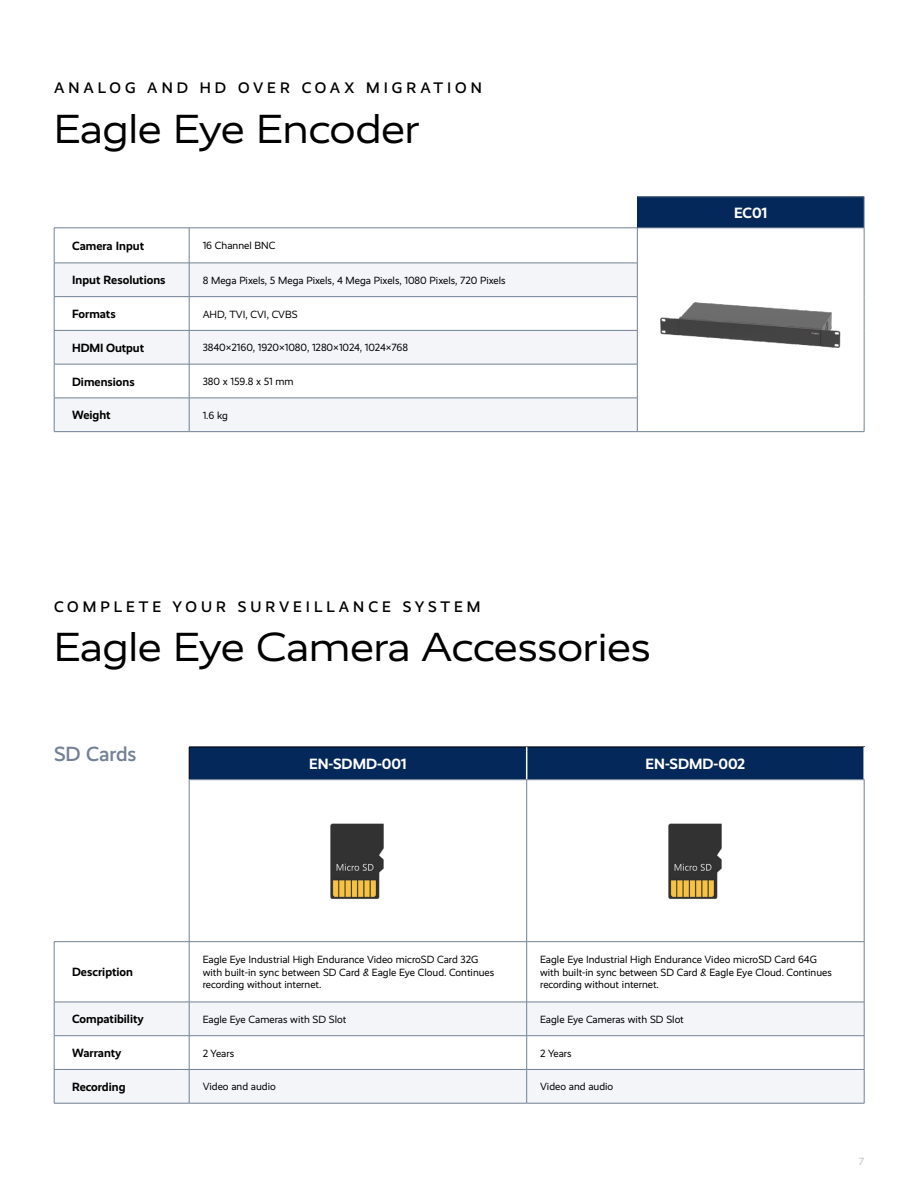
<style>
.page{position:relative;width:918px;height:1188px;background:#fff}
.page>*{position:absolute;margin:0;border:0;box-sizing:border-box;transform-origin:0 0}
.t1{font:40.8px "Realist Wide";color:#000}
.t2{font:500 20.7px "Realist";color:#728193}
.t3{font:500 15.3px "Realist";letter-spacing:.26em;color:#000}
.t4{font:700 15px "Realist";color:#fff}
.t5{font:700 12px "Realist";color:#000}
.t6{font:10.5px/12.6px "Realist";color:#000}
.t7{font:10.5px "Realist";color:#bdc3cb}
</style>
<div class="page">
<div style="left:190px;top:748px;width:673px;height:31px;background:#04285a"></div>
<svg style="left:190px;top:780px;width:674px;height:161px"></svg>
<svg style="left:55px;top:1003px;width:809px;height:100px;fill:#f3f5f8"></svg>
<hr style="left:189px;top:747px;width:338px;height:1px;background:#000">
<hr style="left:527px;top:747px;width:338px;height:1px;background:#000">
<hr style="left:189px;top:747px;width:1px;height:32px;background:#000">
<hr style="left:526px;top:747px;width:1px;height:32px;background:#fff">
<hr style="left:863px;top:747px;width:2px;height:32px;background:#fff">
<hr style="left:189px;top:780px;width:1px;height:161px;background:#728193">
<hr style="left:189px;top:779px;width:338px;height:1px;background:#728193">
<hr style="left:527px;top:779px;width:337px;height:1px;background:#728193">
<hr style="left:526px;top:780px;width:1px;height:161px;background:#728193">
<hr style="left:864px;top:780px;width:1px;height:161px;background:#728193">
<hr style="left:54px;top:942px;width:1px;height:60px;background:#728193">
<hr style="left:54px;top:941px;width:135px;height:1px;background:#728193">
<hr style="left:189px;top:942px;width:1px;height:60px;background:#728193">
<hr style="left:189px;top:941px;width:338px;height:1px;background:#728193">
<hr style="left:526px;top:942px;width:1px;height:60px;background:#728193">
<hr style="left:527px;top:941px;width:337px;height:1px;background:#728193">
<hr style="left:864px;top:942px;width:1px;height:60px;background:#728193">
<hr style="left:54px;top:1002px;width:1px;height:34px;background:#728193">
<hr style="left:54px;top:1002px;width:135px;height:1px;background:#728193">
<hr style="left:189px;top:1002px;width:1px;height:34px;background:#728193">
<hr style="left:189px;top:1002px;width:338px;height:1px;background:#728193">
<hr style="left:526px;top:1002px;width:1px;height:34px;background:#728193">
<hr style="left:527px;top:1002px;width:337px;height:1px;background:#728193">
<hr style="left:864px;top:1002px;width:1px;height:34px;background:#728193">
<hr style="left:54px;top:1036px;width:1px;height:33px;background:#728193">
<hr style="left:54px;top:1035px;width:135px;height:1px;background:#728193">
<hr style="left:189px;top:1036px;width:1px;height:33px;background:#728193">
<hr style="left:189px;top:1035px;width:338px;height:1px;background:#728193">
<hr style="left:526px;top:1036px;width:1px;height:33px;background:#728193">
<hr style="left:527px;top:1035px;width:337px;height:1px;background:#728193">
<hr style="left:864px;top:1036px;width:1px;height:33px;background:#728193">
<hr style="left:54px;top:1070px;width:1px;height:33px;background:#728193">
<hr style="left:54px;top:1069px;width:135px;height:1px;background:#728193">
<hr style="left:54px;top:1103px;width:135px;height:1px;background:#728193">
<hr style="left:189px;top:1070px;width:1px;height:33px;background:#728193">
<hr style="left:189px;top:1069px;width:338px;height:1px;background:#728193">
<hr style="left:189px;top:1103px;width:338px;height:1px;background:#728193">
<hr style="left:526px;top:1070px;width:1px;height:33px;background:#728193">
<hr style="left:527px;top:1069px;width:337px;height:1px;background:#728193">
<hr style="left:864px;top:1070px;width:1px;height:33px;background:#728193">
<hr style="left:527px;top:1103px;width:337px;height:1px;background:#728193">
<img style="left:327px;top:820px;width:62px;height:83px">
<img style="left:664px;top:820px;width:62px;height:83px">
<div style="left:637px;top:197px;width:227px;height:31px;background:#04285a"></div>
<svg style="left:55px;top:264px;width:582px;height:167px;fill:#f3f5f8"></svg>
<svg style="left:55px;top:365px;width:582px;height:33px"></svg>
<hr style="left:637px;top:196px;width:227px;height:1px;background:#728193">
<hr style="left:864px;top:197px;width:1px;height:31px;background:#728193">
<hr style="left:54px;top:228px;width:1px;height:35px;background:#728193">
<hr style="left:54px;top:228px;width:135px;height:1px;background:#728193">
<hr style="left:189px;top:228px;width:1px;height:35px;background:#728193">
<hr style="left:189px;top:228px;width:448px;height:1px;background:#728193">
<hr style="left:637px;top:228px;width:1px;height:35px;background:#728193">
<hr style="left:637px;top:228px;width:227px;height:1px;background:#728193">
<hr style="left:864px;top:228px;width:1px;height:35px;background:#728193">
<hr style="left:864px;top:263px;width:1px;height:34px;background:#728193">
<hr style="left:864px;top:297px;width:1px;height:33px;background:#728193">
<hr style="left:864px;top:330px;width:1px;height:34px;background:#728193">
<hr style="left:864px;top:364px;width:1px;height:34px;background:#728193">
<hr style="left:864px;top:398px;width:1px;height:33px;background:#728193">
<hr style="left:54px;top:263px;width:1px;height:33px;background:#728193">
<hr style="left:54px;top:263px;width:135px;height:1px;background:#728193">
<hr style="left:189px;top:263px;width:1px;height:33px;background:#728193">
<hr style="left:189px;top:263px;width:449px;height:1px;background:#728193">
<hr style="left:637px;top:263px;width:1px;height:33px;background:#728193">
<hr style="left:54px;top:297px;width:1px;height:33px;background:#728193">
<hr style="left:54px;top:296px;width:135px;height:1px;background:#728193">
<hr style="left:189px;top:297px;width:1px;height:33px;background:#728193">
<hr style="left:189px;top:296px;width:449px;height:1px;background:#728193">
<hr style="left:637px;top:297px;width:1px;height:33px;background:#728193">
<hr style="left:54px;top:331px;width:1px;height:33px;background:#728193">
<hr style="left:54px;top:330px;width:135px;height:1px;background:#728193">
<hr style="left:189px;top:331px;width:1px;height:33px;background:#728193">
<hr style="left:189px;top:330px;width:449px;height:1px;background:#728193">
<hr style="left:637px;top:331px;width:1px;height:33px;background:#728193">
<hr style="left:54px;top:364px;width:1px;height:34px;background:#728193">
<hr style="left:54px;top:364px;width:135px;height:1px;background:#728193">
<hr style="left:189px;top:364px;width:1px;height:34px;background:#728193">
<hr style="left:189px;top:364px;width:449px;height:1px;background:#728193">
<hr style="left:637px;top:364px;width:1px;height:34px;background:#728193">
<hr style="left:54px;top:398px;width:1px;height:33px;background:#728193">
<hr style="left:54px;top:398px;width:135px;height:1px;background:#728193">
<hr style="left:54px;top:431px;width:135px;height:1px;background:#728193">
<hr style="left:189px;top:398px;width:1px;height:33px;background:#728193">
<hr style="left:189px;top:398px;width:449px;height:1px;background:#728193">
<hr style="left:189px;top:431px;width:448px;height:1px;background:#728193">
<hr style="left:637px;top:398px;width:1px;height:33px;background:#728193">
<hr style="left:637px;top:431px;width:227px;height:1px;background:#728193">
<img style="left:660px;top:302px;width:181px;height:46px">
<h3 class="t3" style="left:54px;top:79px;width:429px">ANALOG AND HD OVER COAX MIGRATION</h3>
<h1 class="t1" style="left:54px;top:105px;width:367px">Eagle Eye Encoder</h1>
<p class="t5" style="left:72px;top:239px;width:74px">Camera Input</p>
<p class="t6" style="left:203px;top:240px;width:74px">16 Channel BNC</p>
<p class="t5" style="left:72px;top:273px;width:95px">Input Resolutions</p>
<p class="t6" style="left:203px;top:274px;width:305px">8 Mega Pixels, 5 Mega Pixels, 4 Mega Pixels, 1080 Pixels, 720 Pixels</p>
<p class="t5" style="left:72px;top:307px;width:45px">Formats</p>
<p class="t6" style="left:203px;top:308px;width:97px">AHD, TVI, CVI, CVBS</p>
<p class="t5" style="left:72px;top:341px;width:73px">HDMI Output</p>
<p class="t6" style="left:203px;top:341px;width:207px">3840×2160, 1920×1080, 1280×1024, 1024×768</p>
<p class="t5" style="left:72px;top:375px;width:64px">Dimensions</p>
<p class="t6" style="left:203px;top:375px;width:92px">380 x 159.8 x 51 mm</p>
<p class="t5" style="left:72px;top:408px;width:40px">Weight</p>
<p class="t6" style="left:203px;top:409px;width:27px">1.6 kg</p>
<h3 class="t3" style="left:54px;top:598px;width:428px">COMPLETE YOUR SURVEILLANCE SYSTEM</h3>
<h1 class="t1" style="left:54px;top:624px;width:598px">Eagle Eye Camera Accessories</h1>
<h3 class="t4" style="left:734px;top:204px;width:35px">EC01</h3>
<h2 class="t2" style="left:54px;top:742px;width:84px">SD Cards</h2>
<h3 class="t4" style="left:309px;top:755px;width:99px">EN-SDMD-001</h3>
<h3 class="t4" style="left:646px;top:755px;width:101px">EN-SDMD-002</h3>
<p class="t5" style="left:72px;top:965px;width:62px">Description</p>
<p class="t6" style="left:203px;top:953px;width:293px">Eagle Eye Industrial High Endurance Video microSD Card 32G with built-in sync between SD Card &amp; Eagle Eye Cloud. Continues recording without internet.</p>
<p class="t6" style="left:540px;top:953px;width:293px">Eagle Eye Industrial High Endurance Video microSD Card 64G with built-in sync between SD Card &amp; Eagle Eye Cloud. Continues recording without internet.</p>
<p class="t5" style="left:72px;top:1012px;width:73px">Compatibility</p>
<p class="t6" style="left:203px;top:1013px;width:145px">Eagle Eye Cameras with SD Slot</p>
<p class="t6" style="left:540px;top:1013px;width:145px">Eagle Eye Cameras with SD Slot</p>
<p class="t5" style="left:72px;top:1046px;width:51px">Warranty</p>
<p class="t6" style="left:203px;top:1047px;width:33px">2 Years</p>
<p class="t6" style="left:540px;top:1047px;width:33px">2 Years</p>
<p class="t5" style="left:72px;top:1080px;width:55px">Recording</p>
<p class="t6" style="left:203px;top:1081px;width:75px">Video and audio</p>
<p class="t6" style="left:540px;top:1081px;width:75px">Video and audio</p>
<p class="t7" style="left:859px;top:1156px;width:7px">7</p>
</div>
